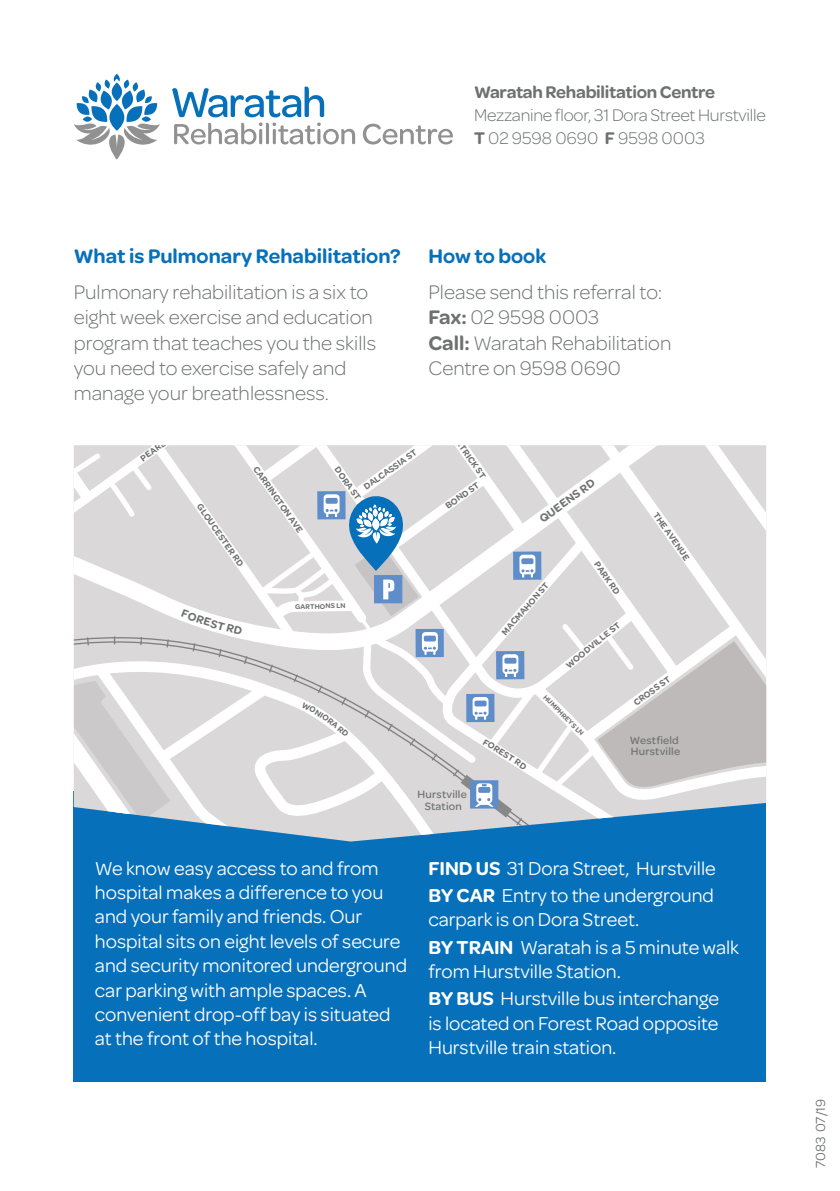
<style>
.page{position:relative;width:840px;height:1191px;background:#fff}
.page>*{position:absolute;margin:0;border:0;box-sizing:border-box;transform-origin:0 0}
.t1{font:300 21px/25.2px "Omnes";color:#6f7171}
.t2{font:600 21px "Omnes";color:#0770ba}
.t3{font:20px/24.4px "Omnes";color:#fff}
.t4{font:300 18px/23px "Omnes";letter-spacing:-.015em;color:#6f7171}
.t5{font:600 18px "Omnes";letter-spacing:-.015em;color:#6f7171}
.t6{font:14px "Omnes";color:#6f7171}
.t7{font:600 12px "Omnes";color:#6f7171}
.t8{font:500 11.4px/11.4px "Omnes";letter-spacing:.02em;color:#6f7171}
.t9{font:600 9.4px "Omnes";color:#6f7171}
.t10{font:600 7.4px "Omnes";letter-spacing:.01em;color:#6f7171}
.s1{font-weight:600}
</style>
<div class="page">
<div style="left:74px;top:792px;width:691px;height:289px;background:#0770ba"></div>
<svg style="left:172px;top:87px;width:152px;height:30px"></svg>
<svg style="left:74px;top:74px;width:86px;height:86px"></svg>
<svg style="left:174px;top:123px;width:181px;height:21px"></svg>
<svg style="left:362px;top:124px;width:90px;height:20px"></svg>
<svg style="left:74px;top:445px;width:691px;height:396px"></svg>
<p class="t5" style="left:474px;top:80px;width:242px">Waratah Rehabilitation Centre</p>
<p class="t4" style="left:474px;top:103px;width:293px">Mezzanine floor, 31 Dora Street Hurstville<br><span class="s1">T</span> 02 9598 0690 <span class="s1">F</span> 9598 0003</p>
<p class="t2" style="left:74px;top:240px;width:328px">What is Pulmonary Rehabilitation?</p>
<p class="t1" style="left:74px;top:279px;width:303px">Pulmonary rehabilitation is a six to eight week exercise and education program that teaches you the skills you need to exercise safely and manage your breathlessness.</p>
<p class="t9" style="left:137px;top:453px;width:43px;rotate:-35deg">PEARL ST</p>
<p class="t9" style="left:204px;top:500px;width:76px;rotate:55deg">GLOUCESTER RD</p>
<p class="t9" style="left:261px;top:463px;width:81px;rotate:55deg">CARRINGTON AVE</p>
<p class="t9" style="left:360px;top:482px;width:65px;rotate:-35deg">DALCASSIA ST</p>
<p class="t9" style="left:342px;top:464px;width:40px;rotate:55deg">DORA ST</p>
<p class="t10" style="left:295px;top:601px;width:52px">GARTHONS LN</p>
<p class="t2" style="left:428px;top:240px;width:119px">How to book</p>
<p class="t1" style="left:428px;top:279px;width:244px">Please send this referral to:<br><span class="s1">Fax:</span> 02 9598 0003<br><span class="s1">Call:</span> Waratah Rehabilitation<br>Centre on 9598 0690</p>
<p class="t9" style="left:460px;top:432px;width:52px;rotate:55deg">PATRICK ST</p>
<p class="t9" style="left:442px;top:501px;width:41px;rotate:-35deg">BOND ST</p>
<p class="t7" style="left:535px;top:513px;width:67px;rotate:-36deg">QUEENS RD</p>
<p class="t9" style="left:498px;top:629px;width:68px;rotate:-49deg">MACMAHON ST</p>
<p class="t9" style="left:601px;top:559px;width:39px;rotate:55deg">PARK RD</p>
<p class="t9" style="left:562px;top:661px;width:69px;rotate:-39deg">WOODVILLE ST</p>
<p class="t10" style="left:548px;top:692px;width:56px;rotate:45deg">HUMPHREYS LN</p>
<p class="t9" style="left:487px;top:735px;width:51px;rotate:32deg">FOREST RD</p>
<p class="t9" style="left:660px;top:509px;width:58px;rotate:55deg">THE AVENUE</p>
<p class="t9" style="left:630px;top:698px;width:45px;rotate:-36deg">CROSS ST</p>
<p class="t8" style="left:629px;top:733px;width:52px">Westfield<br>Hurstville</p>
<p class="t8" style="left:417px;top:788px;width:51px;text-align:center">Hurstville<br>Station</p>
<p class="t3" style="left:95px;top:854px;width:313px">We know easy access to and from hospital makes a difference to you and your family and friends. Our hospital sits on eight levels of secure and security monitored underground car parking with ample spaces. A convenient drop-off bay is situated at the front of the hospital.</p>
<p class="t3" style="left:428px;top:853px;width:288px;line-height:27.2px"><span class="s1">FIND US</span> 31 Dora Street, Hurstville<br><span class="s1">BY CAR</span> Entry to the underground</p>
<p class="t3" style="left:428px;top:905px;width:312px;line-height:27.2px">carpark is on Dora Street.<br><span class="s1">BY TRAIN</span> Waratah is a 5 minute walk</p>
<p class="t3" style="left:428px;top:956px;width:292px;line-height:27.2px">from Hurstville Station.<br><span class="s1">BY BUS</span> Hurstville bus interchange</p>
<p class="t3" style="left:428px;top:1009px;width:291px">is located on Forest Road opposite<br>Hurstville train station.</p>
<p class="t6" style="left:810px;top:1168px;width:71px;rotate:-90deg">7083 07/19</p>
</div>
